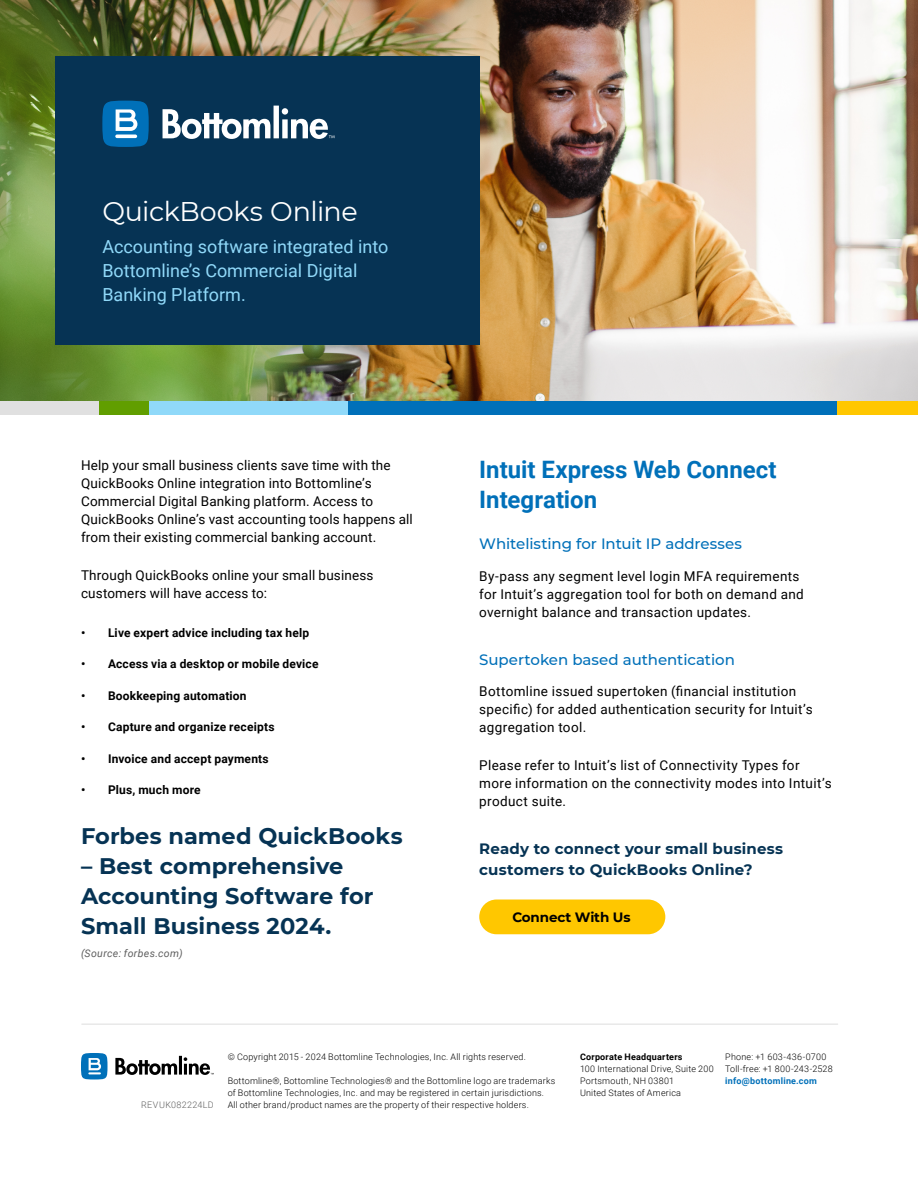
<style>
.page{position:relative;width:918px;height:1188px;background:#fff}
.page>*{position:absolute;margin:0;border:0;box-sizing:border-box;transform-origin:0 0}
.t1{font:27px "Montserrat";letter-spacing:-.015em;color:#fff}
.t2{font:700 24px/30px "Roboto";color:#0070b9}
.t3{font:700 22.5px/30px "Montserrat";letter-spacing:.005em;color:#063354}
.t4{font:18px/24px "Roboto";color:#90d9f9}
.t5{font:500 15px "Montserrat";letter-spacing:-.005em;color:#0070b9}
.t6{font:700 15px/21px "Montserrat";letter-spacing:.01em;color:#063354}
.t7{font:13.5px/18px "Roboto";letter-spacing:.02em;color:#000}
.t8{font:700 13.5px "Montserrat";letter-spacing:-.01em;color:#000}
.t9{font:700 12px "Roboto";letter-spacing:.015em;color:#000}
.t10{font:italic 10.5px "Roboto";letter-spacing:.035em;color:#5e5e5e}
.t11{font:300 9px/12px "Roboto";letter-spacing:.02em;color:#000}
.t12{font:700 9px "Roboto";letter-spacing:.025em;color:#000}
.t13{font:700 9px "Roboto";letter-spacing:.025em;color:#0070b9}
.t14{font:300 9px "Roboto";letter-spacing:.035em;color:#5e5e5e}
</style>
<div class="page">
<img style="left:0;top:0;width:918px;height:401px">
<div style="left:55px;top:57px;width:424px;height:288px;background:#063354"></div>
<div style="left:348px;top:401px;width:490px;height:14px;background:#0070b9"></div>
<div style="left:838px;top:401px;width:80px;height:14px;background:#ffc700"></div>
<div style="left:149px;top:401px;width:199px;height:14px;background:#90d9f9"></div>
<div style="left:98px;top:401px;width:51px;height:14px;background:#619e00"></div>
<div style="left:0;top:401px;width:98px;height:14px;background:#e0e0e0"></div>
<svg style="left:102px;top:100px;width:47px;height:47px;background:#2a82bb"></svg>
<svg style="left:163px;top:106px;width:171px;height:33px"></svg>
<hr style="left:82px;top:1024px;width:756px;height:1px;background:#ddd">
<div style="left:479px;top:900px;width:186px;height:34px;background:#ffc700;border-radius:17px"></div>
<svg style="left:81px;top:1053px;width:27px;height:27px"></svg>
<svg style="left:115px;top:1056px;width:99px;height:19px"></svg>
<h1 class="t1" style="left:102px;top:193px;width:257px">QuickBooks Online</h1>
<h3 class="t4" style="left:102px;top:234px;width:287px">Accounting software integrated into<br>Bottomline’s Commercial Digital<br>Banking Platform.</h3>
<p class="t7" style="left:81px;top:456px;width:333px">Help your small business clients save time with the QuickBooks Online integration into Bottomline’s Commercial Digital Banking platform. Access to QuickBooks Online’s vast accounting tools happens all from their existing commercial banking account.</p>
<p class="t7" style="left:81px;top:566px;width:294px">Through QuickBooks online your small business customers will have access to:</p>
<p class="t9" style="left:81px;top:624px;width:230px">• Live expert advice including tax help</p>
<p class="t9" style="left:81px;top:655px;width:239px">• Access via a desktop or mobile device</p>
<p class="t9" style="left:81px;top:687px;width:167px">• Bookkeeping automation</p>
<p class="t9" style="left:81px;top:718px;width:195px">• Capture and organize receipts</p>
<p class="t9" style="left:81px;top:750px;width:189px">• Invoice and accept payments</p>
<p class="t9" style="left:81px;top:781px;width:121px">• Plus, much more</p>
<h3 class="t3" style="left:81px;top:820px;width:323px">Forbes named QuickBooks</h3>
<h3 class="t3" style="left:81px;top:850px;width:294px">– Best comprehensive<br>Accounting Software for<br>Small Business 2024.</h3>
<p class="t10" style="left:81px;top:946px;width:103px">(Source: forbes.com)</p>
<h2 class="t2" style="left:479px;top:453px;width:299px">Intuit Express Web Connect<br>Integration</h2>
<p class="t5" style="left:479px;top:533px;width:264px">Whitelisting for Intuit IP addresses</p>
<p class="t7" style="left:479px;top:566px;width:326px">By-pass any segment level login MFA requirements for Intuit’s aggregation tool for both on demand and overnight balance and transaction updates.</p>
<p class="t5" style="left:479px;top:649px;width:257px">Supertoken based authentication</p>
<p class="t7" style="left:479px;top:682px;width:335px">Bottomline issued supertoken (financial institution specific) for added authentication security for Intuit’s aggregation tool.</p>
<p class="t7" style="left:479px;top:756px;width:354px">Please refer to Intuit’s list of Connectivity Types for more information on the connectivity modes into Intuit’s product suite.</p>
<p class="t6" style="left:479px;top:838px;width:305px">Ready to connect your small business customers to QuickBooks Online?</p>
<p class="t8" style="left:512px;top:907px;width:120px">Connect With Us</p>
<p class="t14" style="left:141px;top:1098px;width:74px">REV UK082224LD</p>
<p class="t11" style="left:228px;top:1050px;width:300px">© Copyright 2015 - 2024 Bottomline Technologies, Inc. All rights reserved.</p>
<p class="t11" style="left:228px;top:1074px;width:329px">Bottomline®, Bottomline Technologies® and the Bottomline logo are trademarks of Bottomline Technologies, Inc. and may be registered in certain jurisdictions.<br>All other brand/product names are the property of their respective holders.</p>
<p class="t12" style="left:580px;top:1050px;width:104px">Corporate Headquarters</p>
<p class="t11" style="left:580px;top:1062px;width:135px">100 International Drive, Suite 200<br>Portsmouth, NH 03801<br>United States of America</p>
<p class="t11" style="left:725px;top:1050px;width:109px">Phone: +1 603-436-0700<br>Toll-free: +1 800-243-2528</p>
<p class="t13" style="left:725px;top:1074px;width:93px">info@bottomline.com</p>
</div>
